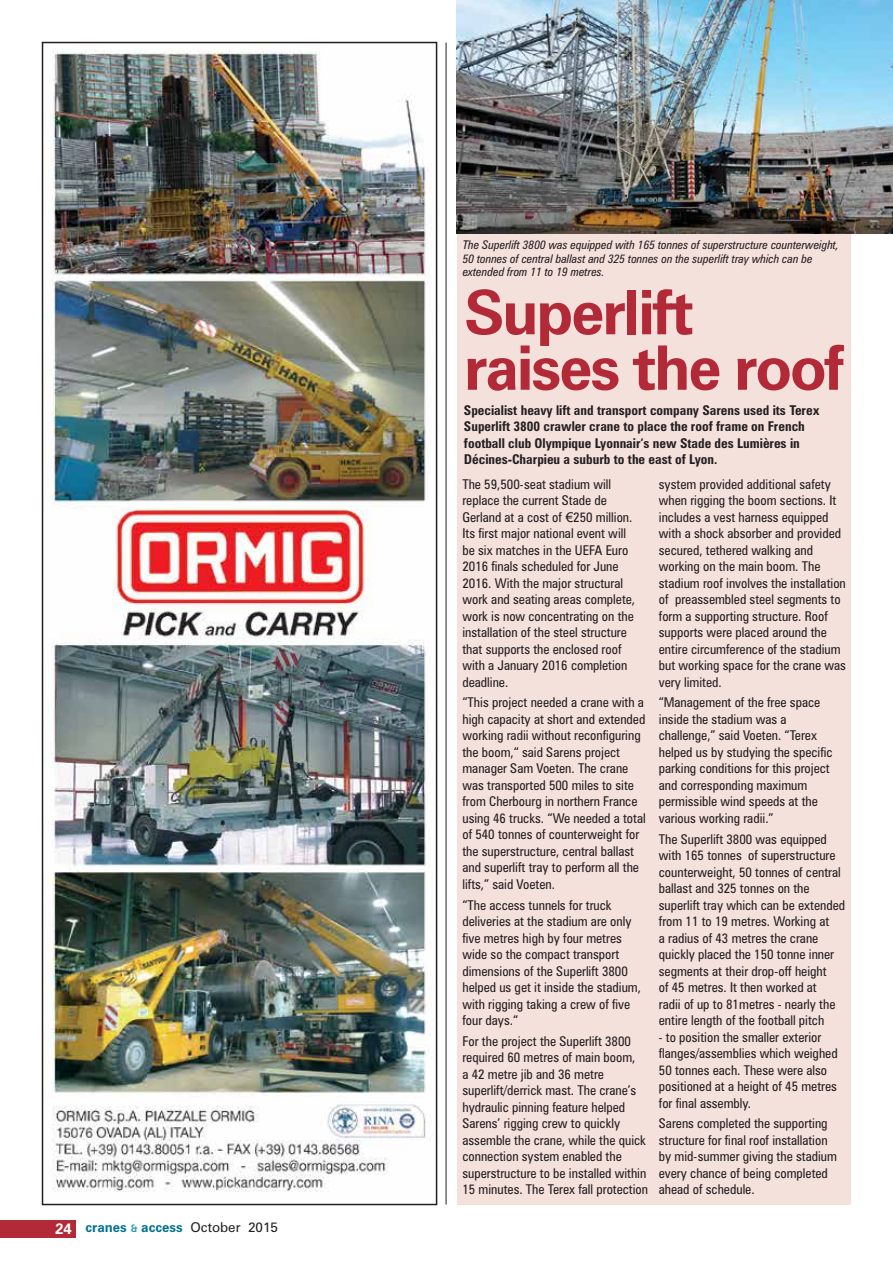
<style>
.page{position:relative;width:893px;height:1263px;background:#fff}
.page>*{position:absolute;margin:0;border:0;box-sizing:border-box;transform-origin:0 0}
.t1{font:700 61.5px/55.5px "Zurich BT";letter-spacing:-.04em;color:#b22a37}
.t2{font:condensed 13.5px/16.5px "Zurich BT";color:#231f20}
.t3{font:700 condensed 13.5px/16.5px "Zurich BT";color:#231f20}
.t4{font:700 13.5px "Zurich BT";color:#00728f}
.t5{font:italic condensed 12px/13.5px "Zurich BT";color:#231f20}
.s1{font-size:15px;color:#fff}
.s2{font-size:10.5px;color:#3c9db6}
.s3{font-weight:400;color:#231f20}
.s4{font-family:"Arial";font-stretch:normal}
</style>
<div class="page">
<div style="left:457px;top:232px;width:393px;height:972px;background:#f5e1dc"></div>
<div style="left:0;top:1220px;width:76px;height:17px;background:#b22a37"></div>
<hr style="left:446px;top:43px;width:1px;height:1161px;background:#231f20">
<img style="left:457px;top:0;width:436px;height:234px">
<img style="left:45px;top:50px;width:388px;height:1142px">
<div style="left:42px;top:42px;width:395px;height:1163px;border:2px solid #231f20"></div>
<p class="t4" style="left:55px;top:1219px;width:224px"><span class="s1">24</span> cranes <span class="s2">&amp;</span> access <span class="s3">October 2015</span></p>
<p class="t5" style="left:463px;top:238px;width:378px">The Superlift 3800 was equipped with 165 tonnes of superstructure counterweight,<br>50 tonnes of central ballast and 325 tonnes on the superlift tray which can be extended from 11 to 19 metres.</p>
<h1 class="t1" style="left:464px;top:284px;width:382px">Superlift raises the roof</h1>
<p class="t3" style="left:464px;top:402px;width:357px">Specialist heavy lift and transport company Sarens used its Terex Superlift 3800 crawler crane to place the roof frame on French football club Olympique Lyonnair‘s new Stade des Lumières in Décines-Charpieu a suburb to the east of Lyon.</p>
<p class="t2" style="left:462px;top:476px;width:174px">The 59,500-seat stadium will replace the current Stade de<br>Gerland at a cost of <span class="s4">€</span>250 million.<br>Its first major national event will be six matches in the UEFA Euro<br>2016 finals scheduled for June<br>2016. With the major structural work and seating areas complete, work is now concentrating on the installation of the steel structure that supports the enclosed roof with a January 2016 completion deadline.</p>
<p class="t2" style="left:462px;top:694px;width:185px">“This project needed a crane with a high capacity at short and extended working radii without reconfiguring the boom,“ said Sarens project manager Sam Voeten. The crane was transported 500 miles to site from Cherbourg in northern France using 46 trucks. “We needed a total of 540 tonnes of counterweight for the superstructure, central ballast and superlift tray to perform all the lifts,” said Voeten.</p>
<p class="t2" style="left:462px;top:896px;width:180px">“The access tunnels for truck deliveries at the stadium are only five metres high by four metres wide so the compact transport dimensions of the Superlift 3800 helped us get it inside the stadium, with rigging taking a crew of five four days.“</p>
<p class="t2" style="left:462px;top:1033px;width:187px">For the project the Superlift 3800 required 60 metres of main boom,<br>a 42 metre jib and 36 metre superlift/derrick mast. The crane’s hydraulic pinning feature helped Sarens’ rigging crew to quickly assemble the crane, while the quick connection system enabled the superstructure to be installed within 15 minutes. The Terex fall protection</p>
<p class="t2" style="left:659px;top:475px;width:189px">system provided additional safety when rigging the boom sections. It includes a vest harness equipped with a shock absorber and provided secured, tethered walking and working on the main boom. The stadium roof involves the installation of preassembled steel segments to form a supporting structure. Roof supports were placed around the entire circumference of the stadium but working space for the crane was very limited.</p>
<p class="t2" style="left:659px;top:694px;width:175px">“Management of the free space inside the stadium was a challenge,” said Voeten. “Terex helped us by studying the specific parking conditions for this project and corresponding maximum permissible wind speeds at the various working radii.”</p>
<p class="t2" style="left:659px;top:830px;width:188px">The Superlift 3800 was equipped with 165 tonnes of superstructure counterweight, 50 tonnes of central ballast and 325 tonnes on the superlift tray which can be extended from 11 to 19 metres. Working at<br>a radius of 43 metres the crane quickly placed the 150 tonne inner segments at their drop-off height<br>of 45 metres. It then worked at<br>radii of up to 81metres - nearly the entire length of the football pitch</p>
<p class="t2" style="left:659px;top:1028px;width:180px">- to position the smaller exterior flanges/assemblies which weighed<br>50 tonnes each. These were also positioned at a height of 45 metres for final assembly.</p>
<p class="t2" style="left:659px;top:1115px;width:180px">Sarens completed the supporting structure for final roof installation by mid-summer giving the stadium every chance of being completed ahead of schedule.</p>
</div>
